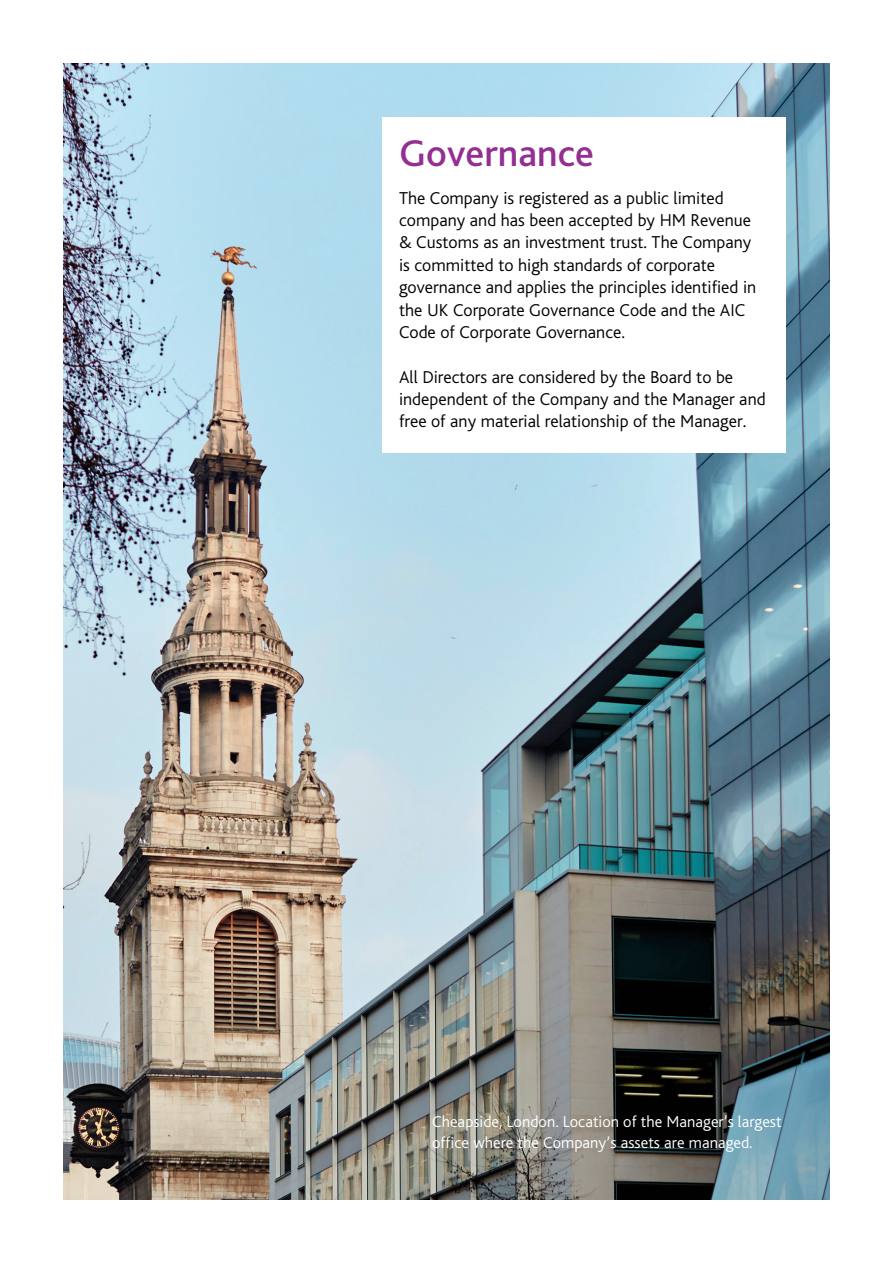
<style>
.page{position:relative;width:893px;height:1263px;background:#fff}
.page>*{position:absolute;margin:0;border:0;box-sizing:border-box;transform-origin:0 0}
.t1{font:500 39px "Bliss 2";color:#942f92}
.t2{font:300 18px/22.4px "Bliss";color:#000}
.t3{font:300 16.5px/20.5px "Bliss";color:#fff}
</style>
<div class="page">
<img style="left:64px;top:64px;width:765px;height:1135px">
<div style="left:382px;top:117px;width:403px;height:335px;background:#fff"></div>
<h1 class="t1" style="left:399px;top:138px;width:196px">Governance</h1>
<p class="t2" style="left:399px;top:188px;width:359px">The Company is registered as a public limited company and has been accepted by HM Revenue &amp; Customs as an investment trust. The Company is committed to high standards of corporate governance and applies the principles identified in the UK Corporate Governance Code and the AIC Code of Corporate Governance.</p>
<p class="t2" style="left:399px;top:367px;width:368px">All Directors are considered by the Board to be independent of the Company and the Manager and free of any material relationship of the Manager.</p>
<p class="t3" style="left:432px;top:1113px;width:351px">Cheapside, London. Location of the Manager’s largest office where the Company’s assets are managed.</p>
</div>
